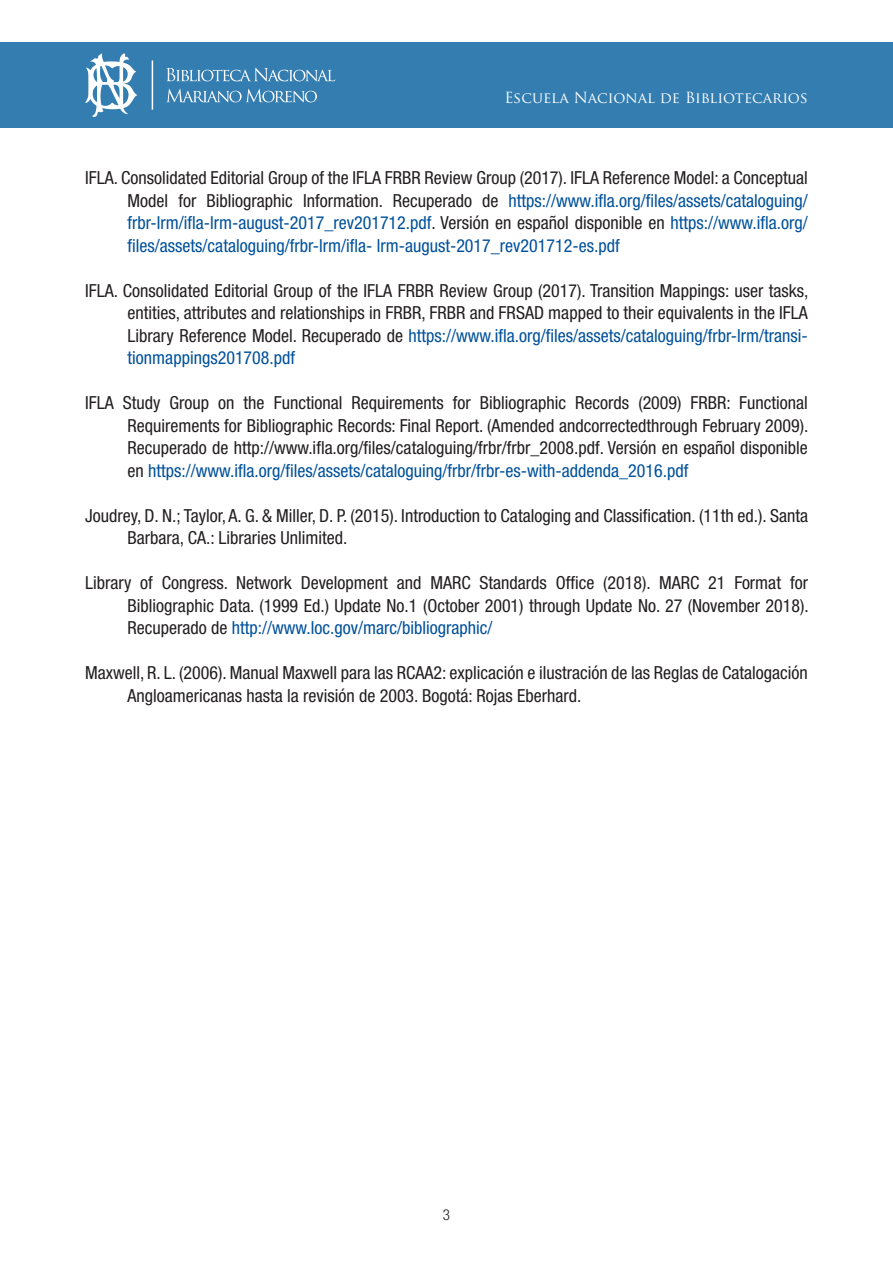
<style>
.page{position:relative;width:893px;height:1263px;background:#fff}
.page>*{position:absolute;margin:0;border:0;box-sizing:border-box;transform-origin:0 0}
.t1{font:condensed 18px/22.5px "Helvetica Neue";color:#231f20;text-align:justify}
.t2{font:condensed 18px/22.5px "Helvetica Neue";color:#01519b;text-align:justify}
.t3{font:15px "Trajan Pro";color:#fff}
.t4{font:300 condensed 15px "Helvetica Neue";color:#231f20}
.s1{color:#231f20}
.s2{color:#01519b}
</style>
<div class="page">
<div style="left:0;top:43px;width:893px;height:85px;background:#337db1"></div>
<svg style="left:85px;top:53px;width:52px;height:64px"></svg>
<svg style="left:166px;top:68px;width:169px;height:13px"></svg>
<svg style="left:167px;top:89px;width:150px;height:13px"></svg>
<hr style="left:152px;top:60px;width:1px;height:50px;background:#fff">
<p class="t3" style="left:504px;top:88px;width:305px">Escuela Nacional de Bibliotecarios</p>
<p class="t2" style="left:128px;top:167px;width:682px;text-indent:-43px"><span class="s1">IFLA. Consolidated Editorial Group of the IFLA FRBR Review Group (2017). IFLA Reference Model: a Conceptual Model for Bibliographic Information. Recuperado de</span> https://www.ifla.org/files/assets/cataloguing/ frbr-lrm/ifla-lrm-august-2017_rev201712.pdf<span class="s1">. Versión en español disponible en</span> https://www.ifla.org/ files/assets/cataloguing/frbr-lrm/ifla- lrm-august-2017_rev201712-es.pdf</p>
<p class="t1" style="left:128px;top:279px;width:682px;text-indent:-43px">IFLA. Consolidated Editorial Group of the IFLA FRBR Review Group (2017). Transition Mappings: user tasks, entities, attributes and relationships in FRBR, FRBR and FRSAD mapped to their equivalents in the IFLA Library Reference Model. Recuperado de <span class="s2">https://www.ifla.org/files/assets/cataloguing/frbr-lrm/transi&shy;tionmappings201708.pdf</span></p>
<p class="t1" style="left:128px;top:392px;width:682px;text-indent:-43px">IFLA Study Group on the Functional Requirements for Bibliographic Records (2009) FRBR: Functional Requirements for Bibliographic Records: Final Report. (Amended andcorrectedthrough February 2009).<br>Recuperado de http://www.ifla.org/files/cataloguing/frbr/frbr_2008.pdf. Versión en español disponible en <span class="s2">https://www.ifla.org/files/assets/cataloguing/frbr/frbr-es-with-addenda_2016.pdf</span></p>
<p class="t1" style="left:128px;top:504px;width:682px;text-indent:-43px">Joudrey, D. N.; Taylor, A. G. &amp; Miller, D. P. (2015). Introduction to Cataloging and Classification. (11th ed.). Santa<br>Barbara, CA.: Libraries Unlimited.</p>
<p class="t1" style="left:128px;top:572px;width:683px;text-indent:-43px">Library of Congress. Network Development and MARC Standards Office (2018). MARC 21 Format for Bibliographic Data. (1999 Ed.) Update No.1 (October 2001) through Update No. 27 (November 2018).<br>Recuperado de <span class="s2">http://www.loc.gov/marc/bibliographic/</span></p>
<p class="t1" style="left:128px;top:662px;width:682px;text-indent:-43px">Maxwell, R. L. (2006). Manual Maxwell para las RCAA2: explicación e ilustración de las Reglas de Catalogación<br>Angloamericanas hasta la revisión de 2003. Bogotá: Rojas Eberhard.</p>
<p class="t4" style="left:443px;top:1206px;width:9px">3</p>
</div>
